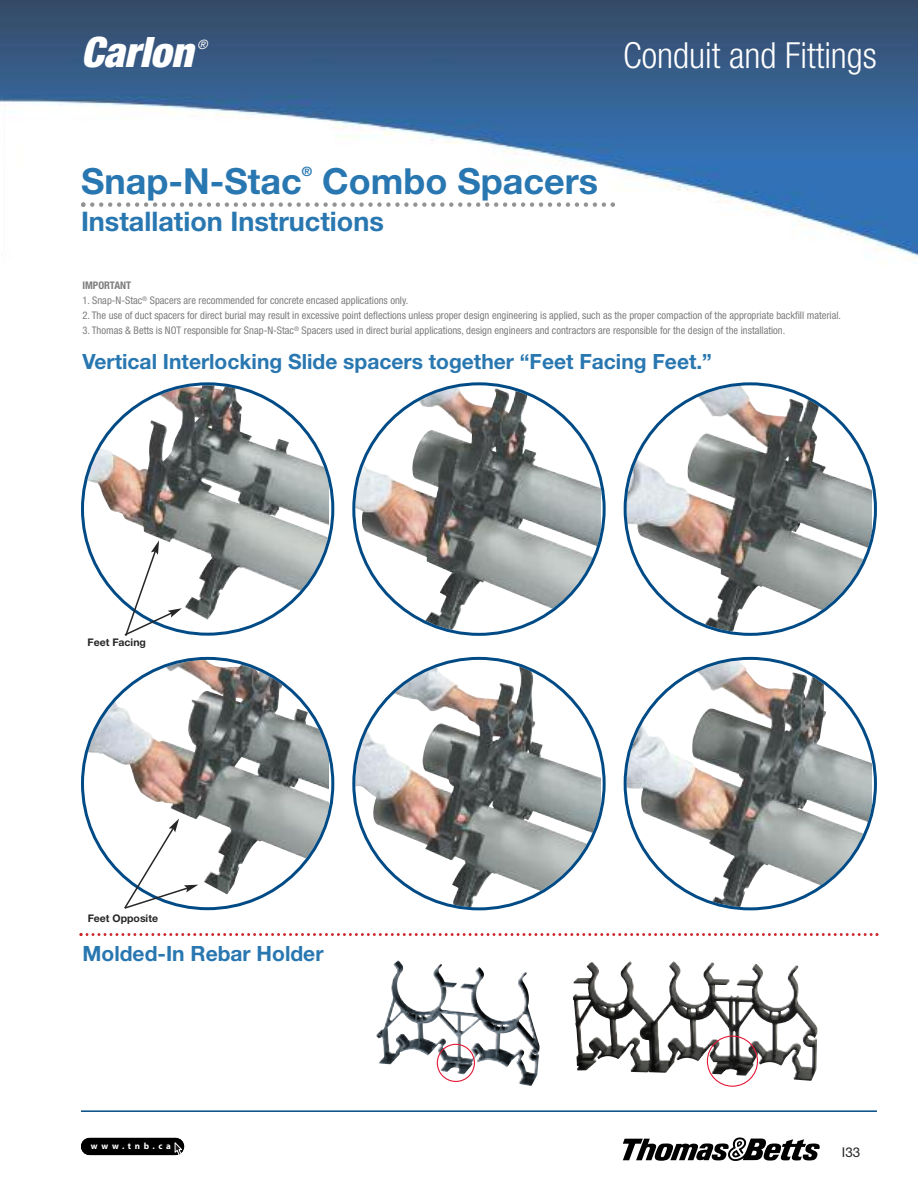
<style>
.page{position:relative;width:918px;height:1188px;background:#fff}
.page>*{position:absolute;margin:0;border:0;box-sizing:border-box;transform-origin:0 0}
.t1{font:italic 900 condensed 42px "Helvetica Neue LT Std";color:#fff}
.t2{font:700 36px "Helvetica Neue LT Std";color:#2977b1}
.t3{font:300 condensed 36px "Helvetica Neue LT Std";color:#fff}
.t4{font:700 27px "Helvetica Neue LT Std";color:#2977b1}
.t5{font:700 21px "Helvetica Neue LT Std";color:#2977b1}
.t6{font:13.5px "Helvetica Neue LT Std";color:#272627}
.t7{font:italic condensed 12.9px "Helvetica Neue LT Std";color:#fff}
.t8{font:700 12.9px "Helvetica Neue LT Std";color:#2977b1}
.t9{font:condensed 10.5px "Helvetica Neue LT Std";color:#7d7d7d}
.t10{font:700 10.5px "Helvetica Neue LT Std";color:#272627}
.t11{font:700 condensed 10.5px "Helvetica Neue LT Std";color:#7d7d7d}
.t12{font:700 9px "Myriad Pro";letter-spacing:.405em;color:#fff}
</style>
<div class="page">
<img style="left:1px;top:0;width:917px;height:264px">
<hr style="left:81px;top:1110px;width:796px;height:2px;background:#004b86">
<svg style="left:623px;top:1137px;width:197px;height:24px"></svg>
<svg style="left:80px;top:933px;width:798px;height:3px"></svg>
<div style="left:81px;top:1138px;width:103px;height:17px;background:#000;border-radius:9px"></div>
<svg style="left:175px;top:1143px;width:7px;height:13px"></svg>
<img style="left:376px;top:960px;width:164px;height:126px">
<svg style="left:437px;top:1044px;width:38px;height:38px"></svg>
<img style="left:573px;top:961px;width:244px;height:109px">
<svg style="left:707px;top:1036px;width:51px;height:51px"></svg>
<svg style="left:81px;top:382px;width:253px;height:254px"></svg>
<svg style="left:352px;top:382px;width:254px;height:254px"></svg>
<svg style="left:624px;top:382px;width:253px;height:254px"></svg>
<svg style="left:81px;top:657px;width:253px;height:253px"></svg>
<svg style="left:352px;top:657px;width:254px;height:253px"></svg>
<svg style="left:624px;top:657px;width:253px;height:253px"></svg>
<svg style="left:123px;top:540px;width:59px;height:96px"></svg>
<svg style="left:123px;top:819px;width:75px;height:91px"></svg>
<svg style="left:81px;top:202px;width:534px;height:5px"></svg>
<h1 class="t1" style="left:81px;top:38px;width:114px">Carlon</h1>
<p class="t7" style="left:197px;top:40px;width:12px">®</p>
<h2 class="t3" style="left:623px;top:42px;width:255px">Conduit and Fittings</h2>
<h2 class="t2" style="left:81px;top:168px;width:222px">Snap-N-Stac</h2>
<p class="t8" style="left:302px;top:166px;width:12px">®</p>
<h2 class="t2" style="left:322px;top:168px;width:277px">Combo Spacers</h2>
<h3 class="t4" style="left:81px;top:211px;width:304px">Installation Instructions</h3>
<p class="t11" style="left:82px;top:282px;width:50px">IMPORTANT</p>
<p class="t9" style="left:82px;top:297px;width:327px">1. Snap-N-Stac<sup>®</sup> Spacers are recommended for concrete encased applications only.</p>
<p class="t9" style="left:83px;top:312px;width:760px">2. The use of duct spacers for direct burial may result in excessive point deflections unless proper design engineering is applied, such as the proper compaction of the appropriate backfill material.</p>
<p class="t9" style="left:83px;top:327px;width:704px">3. Thomas &amp; Betts is NOT responsible for Snap-N-Stac<sup>®</sup> Spacers used in direct burial applications, design engineers and contractors are responsible for the design of the installation.</p>
<h3 class="t5" style="left:82px;top:354px;width:631px">Vertical Interlocking Slide spacers together “Feet Facing Feet.”</h3>
<p class="t10" style="left:87px;top:639px;width:60px">Feet Facing</p>
<p class="t10" style="left:88px;top:914px;width:72px">Feet Opposite</p>
<h3 class="t5" style="left:82px;top:947px;width:243px">Molded-In Rebar Holder</h3>
<p class="t12" style="left:91px;top:1143px;width:81px">www.tnb.ca</p>
<p class="t6" style="left:842px;top:1147px;width:20px">I33</p>
</div>
